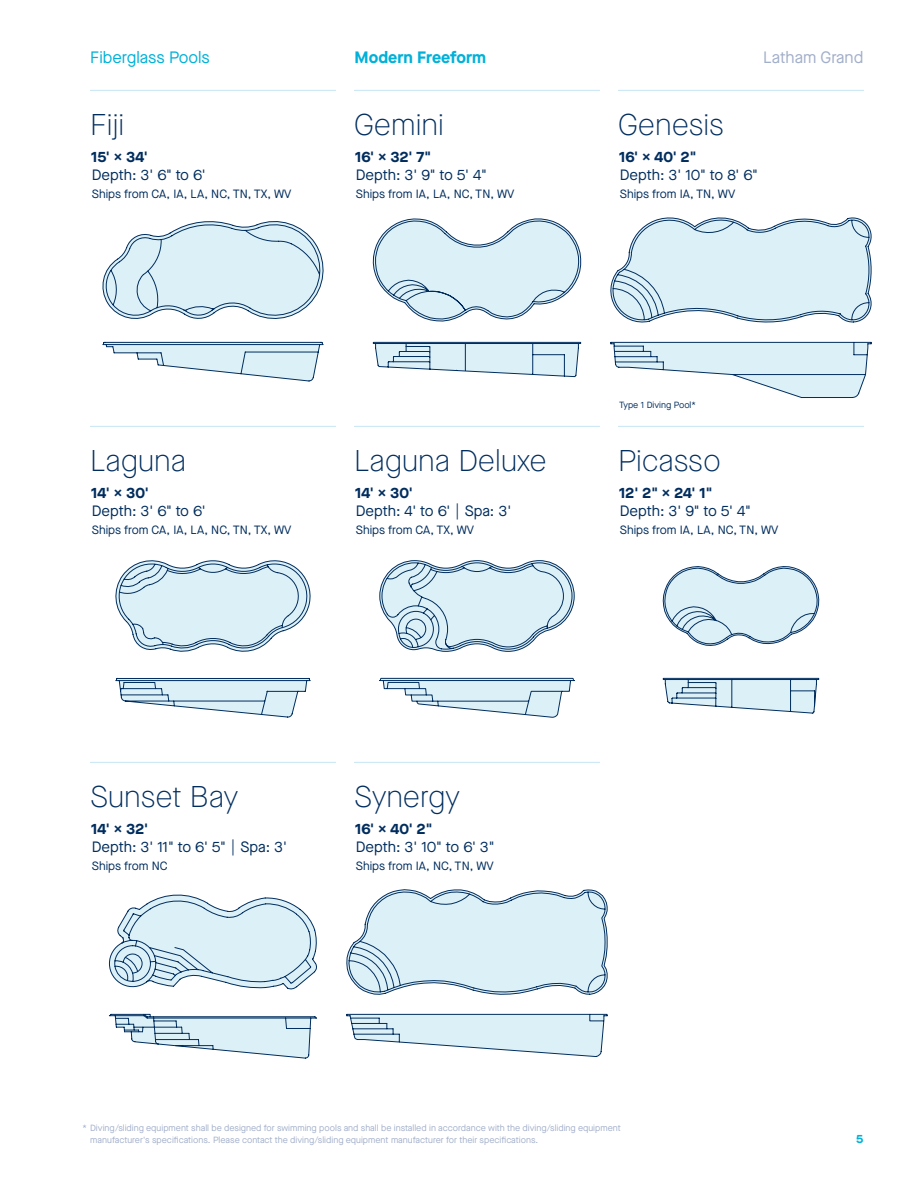
<style>
.page{position:relative;width:918px;height:1188px;background:#fff}
.page>*{position:absolute;margin:0;border:0;box-sizing:border-box;transform-origin:0 0}
.t1{font:100 30px "Maison Neue";color:#002d5e}
.t2{font:16.5px "Maison Neue";color:#00b1d9}
.t3{font:700 16.5px "Maison Neue";color:#00b1d9}
.t4{font:16.5px "Maison Neue";color:#a2afca}
.t5{font:15px "Maison Neue";color:#002d5e}
.t6{font:700 15px "Maison Neue";color:#002d5e}
.t7{font:12px "Maison Neue";color:#002d5e}
.t8{font:700 12px "Maison Neue";color:#00b1d9}
.t9{font:9px/12px "Maison Neue";color:#a2afca}
.t10{font:9px "Maison Neue";color:#002d5e}
</style>
<div class="page">
<svg style="left:102px;top:221px;width:222px;height:98px"></svg>
<svg style="left:102px;top:342px;width:222px;height:40px"></svg>
<svg style="left:373px;top:218px;width:208px;height:104px"></svg>
<svg style="left:373px;top:342px;width:208px;height:36px"></svg>
<svg style="left:610px;top:217px;width:262px;height:106px;background:#d3e6ee"></svg>
<svg style="left:610px;top:342px;width:262px;height:56px"></svg>
<svg style="left:662px;top:566px;width:158px;height:148px"></svg>
<svg style="left:109px;top:894px;width:208px;height:96px"></svg>
<svg style="left:109px;top:1013px;width:208px;height:46px"></svg>
<svg style="left:346px;top:889px;width:262px;height:106px;background:#d3e5ee"></svg>
<svg style="left:346px;top:1014px;width:262px;height:43px"></svg>
<svg style="left:115px;top:560px;width:196px;height:92px"></svg>
<svg style="left:115px;top:678px;width:196px;height:40px"></svg>
<svg style="left:379px;top:560px;width:196px;height:92px"></svg>
<svg style="left:379px;top:678px;width:196px;height:40px"></svg>
<hr style="left:90px;top:426px;width:246px;height:1px;background:#c7e7f4">
<hr style="left:90px;top:762px;width:246px;height:1px;background:#c7e7f4">
<hr style="left:354px;top:426px;width:246px;height:1px;background:#c7e7f4">
<hr style="left:354px;top:762px;width:246px;height:1px;background:#c7e7f4">
<hr style="left:618px;top:426px;width:246px;height:1px;background:#c7e7f4">
<hr style="left:90px;top:90px;width:246px;height:1px;background:#c7e7f4">
<hr style="left:354px;top:90px;width:246px;height:1px;background:#c7e7f4">
<hr style="left:618px;top:90px;width:246px;height:1px;background:#c7e7f4">
<h2 class="t3" style="left:355px;top:45px;width:133px">Modern Freeform</h2>
<h2 class="t2" style="left:90px;top:46px;width:121px">Fiberglass Pools</h2>
<h2 class="t4" style="left:763px;top:46px;width:102px">Latham Grand</h2>
<h1 class="t1" style="left:90px;top:105px;width:36px">Fiji</h1>
<h3 class="t6" style="left:91px;top:146px;width:58px">15' × 34'</h3>
<h3 class="t5" style="left:92px;top:165px;width:116px">Depth: 3' 6" to 6'</h3>
<h3 class="t7" style="left:92px;top:186px;width:201px">Ships from CA, IA, LA, NC, TN, TX, WV</h3>
<h1 class="t1" style="left:354px;top:105px;width:91px">Gemini</h1>
<h3 class="t6" style="left:355px;top:146px;width:78px">16' × 32' 7"</h3>
<h3 class="t5" style="left:356px;top:165px;width:133px">Depth: 3' 9" to 5' 4"</h3>
<h3 class="t7" style="left:356px;top:186px;width:160px">Ships from IA, LA, NC, TN, WV</h3>
<h1 class="t1" style="left:618px;top:105px;width:107px">Genesis</h1>
<h3 class="t6" style="left:619px;top:146px;width:79px">16' × 40' 2"</h3>
<h3 class="t5" style="left:620px;top:165px;width:140px">Depth: 3' 10" to 8' 6"</h3>
<h3 class="t7" style="left:620px;top:186px;width:117px">Ships from IA, TN, WV</h3>
<h1 class="t1" style="left:90px;top:441px;width:97px">Laguna</h1>
<h3 class="t6" style="left:91px;top:482px;width:59px">14' × 30'</h3>
<h3 class="t5" style="left:92px;top:501px;width:116px">Depth: 3' 6" to 6'</h3>
<h3 class="t7" style="left:92px;top:522px;width:201px">Ships from CA, IA, LA, NC, TN, TX, WV</h3>
<h1 class="t1" style="left:354px;top:441px;width:194px">Laguna Deluxe</h1>
<h3 class="t6" style="left:355px;top:482px;width:59px">14' × 30'</h3>
<h3 class="t5" style="left:356px;top:501px;width:157px">Depth: 4' to 6' | Spa: 3'</h3>
<h3 class="t7" style="left:356px;top:522px;width:120px">Ships from CA, TX, WV</h3>
<p class="t10" style="left:619px;top:399px;width:78px">Type 1 Diving Pool*</p>
<h1 class="t1" style="left:618px;top:441px;width:104px">Picasso</h1>
<h3 class="t6" style="left:619px;top:482px;width:95px">12' 2" × 24' 1"</h3>
<h3 class="t5" style="left:620px;top:501px;width:133px">Depth: 3' 9" to 5' 4"</h3>
<h3 class="t7" style="left:620px;top:522px;width:160px">Ships from IA, LA, NC, TN, WV</h3>
<h1 class="t1" style="left:90px;top:777px;width:149px">Sunset Bay</h1>
<h3 class="t6" style="left:91px;top:818px;width:59px">14' × 32'</h3>
<h3 class="t5" style="left:92px;top:837px;width:197px">Depth: 3' 11" to 6' 5" | Spa: 3'</h3>
<h3 class="t7" style="left:92px;top:858px;width:77px">Ships from NC</h3>
<h1 class="t1" style="left:354px;top:777px;width:107px">Synergy</h1>
<h3 class="t6" style="left:355px;top:818px;width:79px">16' × 40' 2"</h3>
<h3 class="t5" style="left:356px;top:837px;width:140px">Depth: 3' 10" to 6' 3"</h3>
<h3 class="t7" style="left:356px;top:858px;width:139px">Ships from IA, NC, TN, WV</h3>
<p class="t9" style="left:90px;top:1122px;width:532px;text-indent:-8px">* Diving/sliding equipment shall be designed for swimming pools and shall be installed in accordance with the diving/sliding equipment manufacturer's specifications. Please contact the diving/sliding equipment manufacturer for their specifications.</p>
<h3 class="t8" style="left:856px;top:1130px;width:9px">5</h3>
</div>
